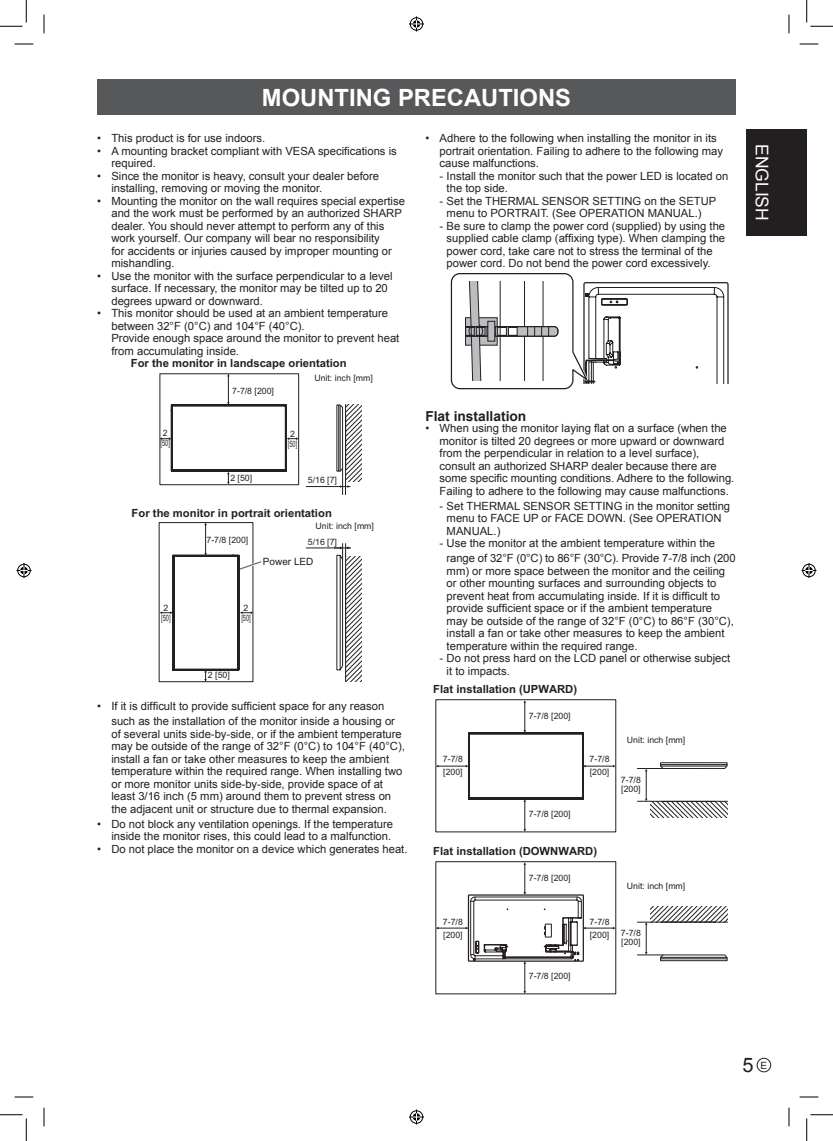
<style>
.page{position:relative;width:833px;height:1141px;background:#fff}
.page>*{position:absolute;margin:0;border:0;box-sizing:border-box;transform-origin:0 0}
.t1{font:700 23.75px "Arial";color:#fff}
.t2{font:20px "Arial";color:#231f20}
.t3{font:17.5px "Arial";color:#fff}
.t4{font:700 13.75px "Arial";color:#231f20}
.t5{font:11.25px/12.5px "Arial";color:#231f20}
.t6{font:700 11.25px "Arial";color:#231f20}
.t7{font:10px "Arial";color:#231f20}
.t8{font:8.75px/10px "Arial";color:#231f20}
.s1{font-size:10px}
</style>
<div class="page">
<div style="left:746px;top:129px;width:60px;height:106px;background:#231f20"></div>
<div style="left:756px;top:1057px;width:14px;height:15px;border:1px solid #231f20;border-radius:50%"></div>
<div style="left:97px;top:79px;width:638px;height:36px;background:#57585a"></div>
<hr style="left:306px;top:486px;width:35px;height:1px;background:#231f20">
<hr style="left:306px;top:547px;width:35px;height:1px;background:#231f20">
<svg style="left:334px;top:404px;width:27px;height:277px"></svg>
<svg style="left:159px;top:374px;width:139px;height:307px"></svg>
<svg style="left:450px;top:273px;width:278px;height:117px"></svg>
<div style="left:487px;top:321px;width:8px;height:20px;background:#bcbdc0;border:1px solid #231f20"></div>
<div style="left:435px;top:699px;width:180px;height:133px;background:#fff;border:1px solid #231f20"></div>
<hr style="left:524px;top:800px;width:1px;height:30px;background:#231f20">
<svg style="left:435px;top:700px;width:180px;height:101px"></svg>
<div style="left:435px;top:861px;width:180px;height:133px;border:1px solid #231f20"></div>
<hr style="left:524px;top:863px;width:1px;height:30px;background:#231f20">
<hr style="left:524px;top:962px;width:1px;height:30px;background:#231f20">
<svg style="left:435px;top:892px;width:180px;height:71px"></svg>
<svg style="left:637px;top:762px;width:90px;height:55px"></svg>
<hr style="left:660px;top:765px;width:66px;height:1px;background:#231f20">
<hr style="left:660px;top:764px;width:66px;height:1px;background:#231f20">
<hr style="left:645px;top:923px;width:1px;height:30px;background:#231f20">
<svg style="left:637px;top:906px;width:90px;height:18px"></svg>
<svg style="left:637px;top:952px;width:90px;height:9px"></svg>
<hr style="left:660px;top:957px;width:66px;height:1px;background:#231f20">
<hr style="left:660px;top:958px;width:66px;height:1px;background:#231f20">
<svg style="left:15px;top:43px;width:18px;height:1px"></svg>
<svg style="left:799px;top:43px;width:18px;height:1px"></svg>
<svg style="left:43px;top:15px;width:1px;height:18px"></svg>
<svg style="left:43px;top:1107px;width:1px;height:19px"></svg>
<svg style="left:789px;top:15px;width:1px;height:18px"></svg>
<svg style="left:789px;top:1107px;width:1px;height:19px"></svg>
<svg style="left:15px;top:44px;width:18px;height:1px"></svg>
<svg style="left:799px;top:44px;width:18px;height:1px"></svg>
<svg style="left:15px;top:1096px;width:18px;height:1px"></svg>
<svg style="left:799px;top:1096px;width:18px;height:1px"></svg>
<svg style="left:44px;top:15px;width:1px;height:18px"></svg>
<svg style="left:44px;top:1107px;width:1px;height:19px"></svg>
<svg style="left:788px;top:15px;width:1px;height:18px"></svg>
<svg style="left:788px;top:1107px;width:1px;height:19px"></svg>
<svg style="left:0;top:0;width:27px;height:27px"></svg>
<svg style="left:0;top:1114px;width:27px;height:26px"></svg>
<svg style="left:806px;top:0;width:26px;height:27px"></svg>
<svg style="left:806px;top:1114px;width:26px;height:26px"></svg>
<div style="left:408px;top:16px;width:16px;height:16px;border:3px solid #fff;border-radius:50%"></div>
<svg style="left:409px;top:16px;width:15px;height:15px"></svg>
<div style="left:408px;top:1109px;width:16px;height:15px;border:3px solid #fff;border-radius:50%"></div>
<svg style="left:409px;top:1109px;width:15px;height:15px"></svg>
<div style="left:16px;top:562px;width:16px;height:16px;border:3px solid #fff;border-radius:50%"></div>
<svg style="left:16px;top:563px;width:15px;height:15px"></svg>
<div style="left:800px;top:562px;width:16px;height:16px;border:3px solid #fff;border-radius:50%"></div>
<svg style="left:801px;top:563px;width:15px;height:15px"></svg>
<h1 class="t1" style="left:262px;top:81px;width:310px">MOUNTING PRECAUTIONS</h1>
<p class="t5" style="left:97px;top:132px;width:169px">• This product is for use indoors.</p>
<p class="t5" style="left:111px;top:145px;width:287px;text-indent:-14px">• A mounting bracket compliant with VESA specifications is required.</p>
<p class="t5" style="left:111px;top:170px;width:269px;text-indent:-14px">• Since the monitor is heavy, consult your dealer before installing, removing or moving the monitor.</p>
<p class="t5" style="left:111px;top:195px;width:295px;text-indent:-14px">• Mounting the monitor on the wall requires special expertise and the work must be performed by an authorized SHARP dealer. You should never attempt to perform any of this work yourself. Our company will bear no responsibility<br>for accidents or injuries caused by improper mounting or mishandling.</p>
<p class="t5" style="left:111px;top:270px;width:282px;text-indent:-14px">• Use the monitor with the surface perpendicular to a level surface. If necessary, the monitor may be tilted up to 20 degrees upward or downward.</p>
<p class="t5" style="left:111px;top:307px;width:289px;text-indent:-14px">• This monitor should be used at an ambient temperature between 32°F (0°C) and 104°F (40°C).<br>Provide enough space around the monitor to prevent heat from accumulating inside.</p>
<p class="t5" style="left:439px;top:132px;width:285px;text-indent:-14px">• Adhere to the following when installing the monitor in its portrait orientation. Failing to adhere to the following may cause malfunctions.</p>
<p class="t5" style="left:446px;top:170px;width:283px;text-indent:-7px">- Install the monitor such that the power LED is located on the top side.</p>
<p class="t5" style="left:446px;top:195px;width:271px;text-indent:-7px">- Set the THERMAL SENSOR SETTING on the SETUP menu to PORTRAIT. (See OPERATION MANUAL.)</p>
<p class="t5" style="left:446px;top:220px;width:280px;text-indent:-7px">- Be sure to clamp the power cord (supplied) by using the supplied cable clamp (affixing type). When clamping the power cord, take care not to stress the terminal of the power cord. Do not bend the power cord excessively.</p>
<p class="t6" style="left:131px;top:356px;width:217px">For the monitor in landscape orientation</p>
<p class="t8" style="left:314px;top:372px;width:60px">Unit: inch [mm]</p>
<p class="t8" style="left:160px;top:428px;width:11px">2 [50]</p>
<p class="t8" style="left:232px;top:386px;width:43px">7-7/8 [200]</p>
<p class="t8" style="left:230px;top:473px;width:23px">2 [50]</p>
<p class="t8" style="left:288px;top:429px;width:11px">2 [50]</p>
<p class="t8" style="left:307px;top:475px;width:31px">5/16 [7]</p>
<p class="t6" style="left:131px;top:505px;width:202px">For the monitor in portrait orientation</p>
<p class="t8" style="left:315px;top:521px;width:60px">Unit: inch [mm]</p>
<p class="t8" style="left:206px;top:535px;width:43px">7-7/8 [200]</p>
<p class="t8" style="left:307px;top:536px;width:31px">5/16 [7]</p>
<p class="t8" style="left:161px;top:602px;width:11px">2 [50]</p>
<p class="t7" style="left:263px;top:554px;width:52px">Power LED</p>
<p class="t8" style="left:241px;top:602px;width:11px">2 [50]</p>
<p class="t8" style="left:208px;top:670px;width:23px">2 [50]</p>
<p class="t5" style="left:111px;top:698px;width:285px;line-height:15px;text-indent:-14px">• If it is difficult to provide sufficient space for any reason such as the installation of the monitor inside a housing or</p>
<p class="t5" style="left:111px;top:727px;width:295px">of several units side-by-side, or if the ambient temperature may be outside of the range of 32°F (0°C) to 104°F (40°C), install a fan or take other measures to keep the ambient temperature within the required range. When installing two or more monitor units side-by-side, provide space of at least 3/16 inch (5 mm) around them to prevent stress on the adjacent unit or structure due to thermal expansion.</p>
<p class="t5" style="left:97px;top:817px;width:297px;text-align:right">• Do not block any ventilation openings. If the temperature inside the monitor rises, this could lead to a malfunction.</p>
<p class="t5" style="left:97px;top:842px;width:311px">• Do not place the monitor on a device which generates heat.</p>
<p class="t4" style="left:425px;top:406px;width:102px">Flat installation</p>
<p class="t5" style="left:439px;top:422px;width:296px;text-indent:-14px">• When using the monitor laying flat on a surface (when the monitor is tilted 20 degrees or more upward or downward from the perpendicular in relation to a level surface), consult an authorized SHARP dealer because there are some specific mounting conditions. Adhere to the following.<br>Failing to adhere to the following may cause malfunctions.</p>
<p class="t5" style="left:446px;top:499px;width:285px;text-indent:-7px">- Set THERMAL SENSOR SETTING in the monitor setting menu to FACE UP or FACE DOWN. (See OPERATION<br>MANUAL.)</p>
<p class="t5" style="left:446px;top:536px;width:290px;line-height:15px;text-indent:-7px">- Use the monitor at the ambient temperature within the range of 32°F (0°C) to 86°F (30°C). Provide 7-7/8 inch (200</p>
<p class="t5" style="left:446px;top:564px;width:288px">mm) or more space between the monitor and the ceiling or other mounting surfaces and surrounding objects to prevent heat from accumulating inside. If it is difficult to provide sufficient space or if the ambient temperature may be outside of the range of 32°F (0°C) to 86°F (30°C), install a fan or take other measures to keep the ambient temperature within the required range.</p>
<p class="t5" style="left:446px;top:652px;width:285px;text-indent:-7px">- Do not press hard on the LCD panel or otherwise subject it to impacts.</p>
<p class="t6" style="left:433px;top:682px;width:145px">Flat installation (UPWARD)</p>
<p class="t8" style="left:528px;top:710px;width:43px">7-7/8 [200]</p>
<p class="t8" style="left:442px;top:753px;width:21px;line-height:12.5px">7-7/8 [200]</p>
<p class="t8" style="left:589px;top:753px;width:21px;line-height:12.5px">7-7/8 [200]</p>
<p class="t8" style="left:528px;top:809px;width:43px">7-7/8 [200]</p>
<p class="t6" style="left:433px;top:843px;width:165px">Flat installation (DOWNWARD)</p>
<p class="t8" style="left:528px;top:872px;width:43px">7-7/8 [200]</p>
<p class="t8" style="left:442px;top:916px;width:21px;line-height:12.5px">7-7/8 [200]</p>
<p class="t8" style="left:528px;top:971px;width:43px">7-7/8 [200]</p>
<p class="t8" style="left:589px;top:916px;width:21px;line-height:12.5px">7-7/8 [200]</p>
<p class="t8" style="left:626px;top:735px;width:60px">Unit: inch [mm]</p>
<p class="t8" style="left:620px;top:775px;width:21px;line-height:8.8px">7-7/8 [200]</p>
<p class="t8" style="left:626px;top:881px;width:60px">Unit: inch [mm]</p>
<p class="t8" style="left:620px;top:928px;width:21px;line-height:8.8px">7-7/8 [200]</p>
<h3 class="t3" style="left:773px;top:144px;width:78px;rotate:90deg">ENGLISH</h3>
<h2 class="t2" style="left:742px;top:1051px;width:26px">5 <span class="s1">E</span></h2>
</div>
